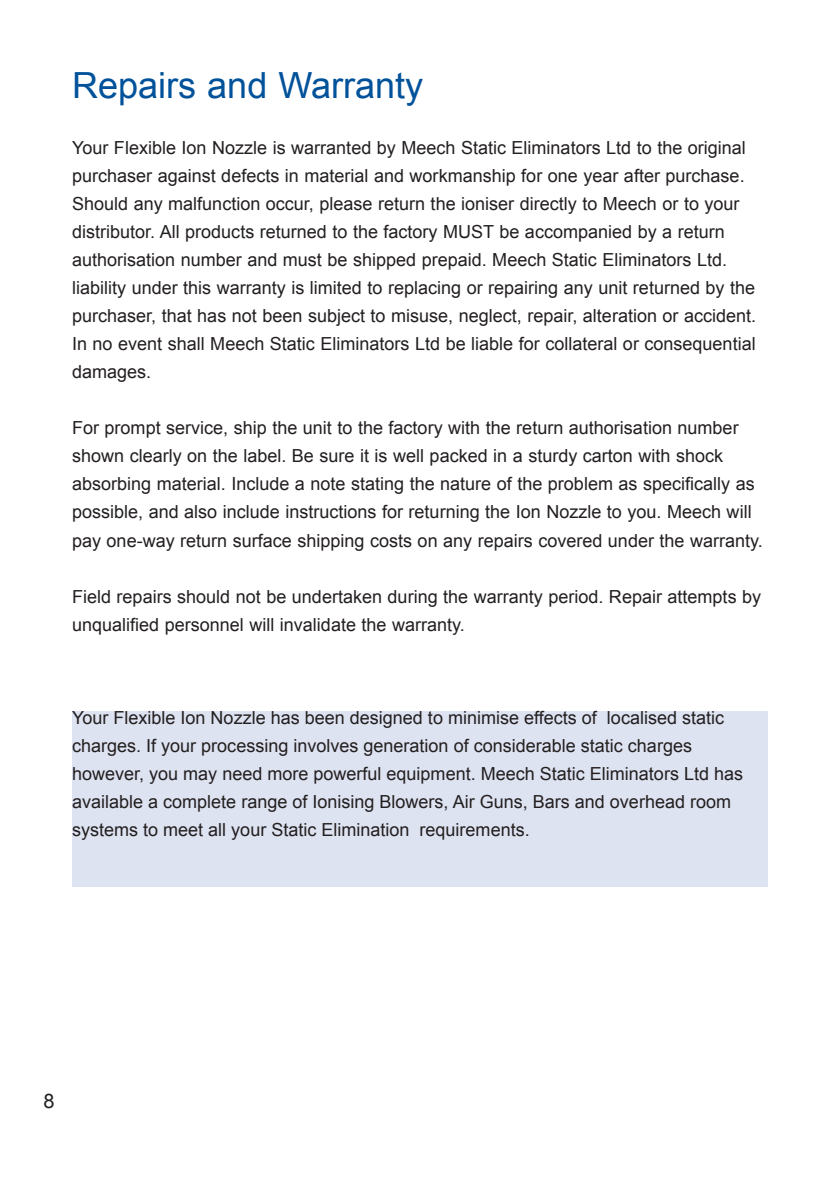
<style>
.page{position:relative;width:840px;height:1191px;background:#fff}
.page>*{position:absolute;margin:0;border:0;box-sizing:border-box;transform-origin:0 0}
.t1{font:36px "Arial";color:#01529a}
.t2{font:20px "Arial";color:#231f20}
.t3{font:18px/28px "Arial";color:#231f20}
</style>
<div class="page">
<div style="left:72px;top:711px;width:695px;height:175px;background:#dee3f1"></div>
<h1 class="t1" style="left:72px;top:62px;width:352px">Repairs and Warranty</h1>
<p class="t3" style="left:72px;top:134px;width:685px">Your Flexible Ion Nozzle is warranted by Meech Static Eliminators Ltd to the original purchaser against defects in material and workmanship for one year after purchase.<br>Should any malfunction occur, please return the ioniser directly to Meech or to your distributor. All products returned to the factory MUST be accompanied by a return authorisation number and must be shipped prepaid. Meech Static Eliminators Ltd. liability under this warranty is limited to replacing or repairing any unit returned by the purchaser, that has not been subject to misuse, neglect, repair, alteration or accident.<br>In no event shall Meech Static Eliminators Ltd be liable for collateral or consequential damages.</p>
<p class="t3" style="left:72px;top:414px;width:692px">For prompt service, ship the unit to the factory with the return authorisation number shown clearly on the label. Be sure it is well packed in a sturdy carton with shock absorbing material. Include a note stating the nature of the problem as specifically as possible, and also include instructions for returning the Ion Nozzle to you. Meech will pay one-way return surface shipping costs on any repairs covered under the warranty.</p>
<p class="t3" style="left:72px;top:582px;width:690px">Field repairs should not be undertaken during the warranty period. Repair attempts by unqualified personnel will invalidate the warranty.</p>
<p class="t3" style="left:72px;top:704px;width:672px">Your Flexible Ion Nozzle has been designed to minimise effects of localised static charges. If your processing involves generation of considerable static charges however, you may need more powerful equipment. Meech Static Eliminators Ltd has available a complete range of Ionising Blowers, Air Guns, Bars and overhead room systems to meet all your Static Elimination requirements.</p>
<p class="t2" style="left:43px;top:1087px;width:13px">8</p>
</div>
